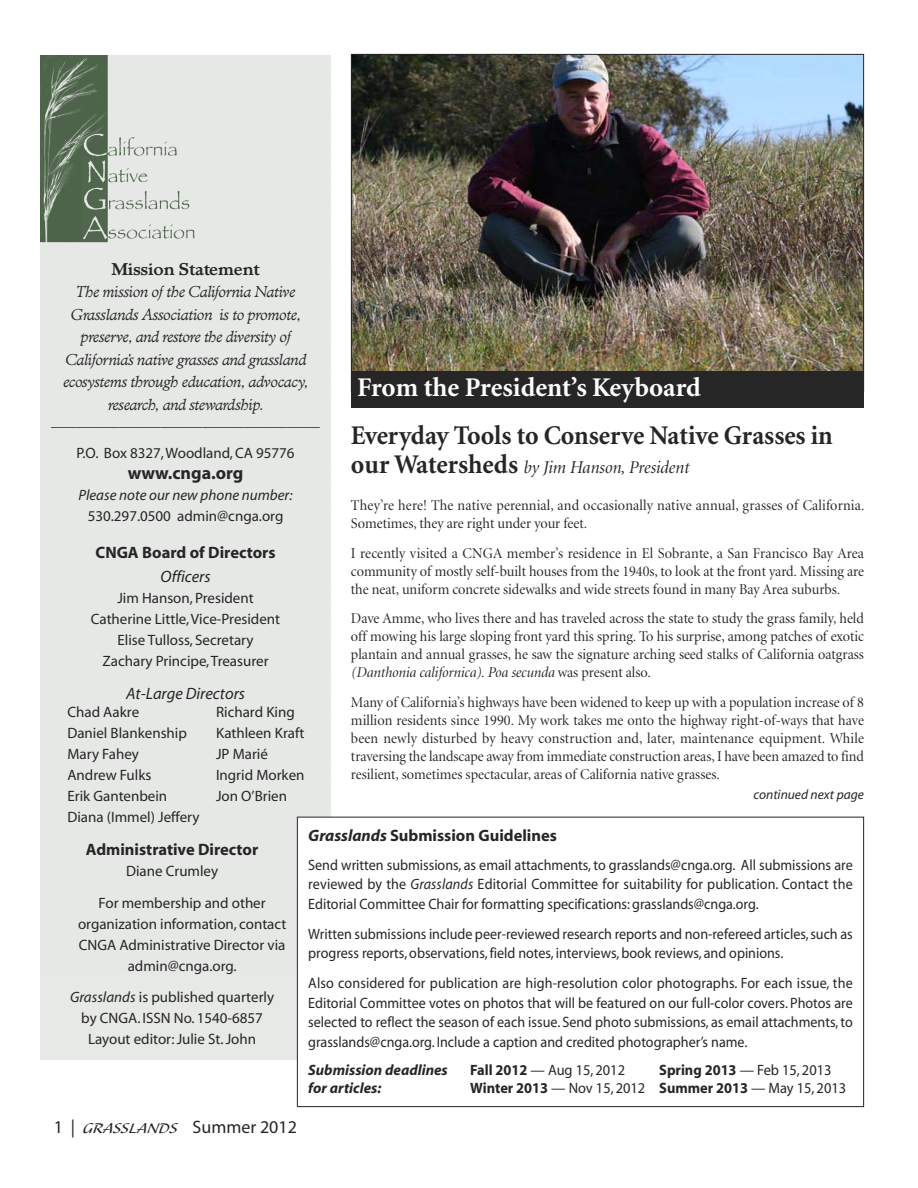
<style>
.page{position:relative;width:918px;height:1188px;background:#fff}
.page>*{position:absolute;margin:0;border:0;box-sizing:border-box;transform-origin:0 0}
.t1{font:700 27px "Minion";color:#272627;scale:.96 1}
.t2{font:700 27px "Minion";color:#fff}
.t3{font:italic 18px "Minion Display";color:#272627;scale:.96 1}
.t4{font:18px "Myriad";color:#272627}
.t5{font:700 18px "TC Administer";color:#272627}
.t6{font:700 18px "Myriad";color:#272627}
.t7{font:italic 16.5px/22.5px "TC Administer";color:#272627;text-align:center}
.t8{font:700 16.5px "Myriad";color:#272627}
.t9{font:italic 16.5px "Myriad";color:#272627}
.t10{font:15px/18px "Minion Display";color:#272627;text-align:justify;scale:.96 1}
.t11{font:15px/19.5px "Myriad";color:#272627;text-align:justify;scale:.94 1}
.t12{font:15px/21px "Myriad";color:#272627;text-align:center}
.t13{font:15px "Myriad";color:#272627;scale:.96 1}
.t14{font:15px "Minion Display";color:#272627;scale:1.12 1}
.t15{font:italic 700 15px "Myriad";color:#272627}
.t16{font:italic 15px "Myriad";color:#272627}
.t17{font:italic 13.5px "Myriad";color:#272627}
.s1{font-style:italic}
.s2{font-family:"Minion";font-weight:700;font-style:normal;font-size:27px}
.s3{font-weight:700}
.s4{font-family:"Alexa Std"}
</style>
<div class="page">
<div style="left:40px;top:55px;width:291px;height:1005px;background:#e5e8e5"></div>
<img style="left:353px;top:56px;width:509px;height:315px">
<div style="left:351px;top:371px;width:513px;height:37px;background:#272627"></div>
<div style="left:297px;top:817px;width:567px;height:290px;background:#fff"></div>
<div style="left:297px;top:817px;width:567px;height:290px;border:1px solid #272627"></div>
<p class="t5" style="left:111px;top:262px;width:150px">Mission Statement</p>
<p class="t7" style="left:63px;top:282px;width:246px">The mission of the California Native Grasslands Association is to promote, preserve, and restore the diversity of California’s native grasses and grassland ecosystems through education, advocacy, research, and stewardship.</p>
<p class="t14" style="left:51px;top:415px;width:241px">________________________________</p>
<p class="t12" style="left:77px;top:443px;width:220px">P.O. Box 8327, Woodland, CA 95776</p>
<p class="t6" style="left:128px;top:466px;width:117px">www.cnga.org</p>
<p class="t16" style="left:78px;top:489px;width:216px">Please note our new phone number:</p>
<p class="t12" style="left:88px;top:506px;width:197px">530.297.0500 admin@cnga.org</p>
<p class="t8" style="left:96px;top:546px;width:182px">CNGA Board of Directors</p>
<p class="t9" style="left:161px;top:570px;width:52px">Officers</p>
<p class="t12" style="left:91px;top:589px;width:191px">Jim Hanson, President<br>Catherine Little, Vice-President<br>Elise Tulloss, Secretary<br>Zachary Principe, Treasurer</p>
<p class="t9" style="left:126px;top:687px;width:120px">At-Large Directors</p>
<p class="t12" style="left:67px;top:703px;width:134px;text-align:left">Chad Aakre<br>Daniel Blankenship<br>Mary Fahey<br>Andrew Fulks<br>Erik Gantenbein<br>Diana (Immel) Jeffery</p>
<p class="t8" style="left:86px;top:843px;width:174px">Administrative Director</p>
<p class="t12" style="left:99px;top:856px;width:169px;line-height:31.5px;text-align:left;text-indent:27px">Diane Crumley<br>For membership and other</p>
<p class="t12" style="left:78px;top:914px;width:210px">organization information, contact<br>CNGA Administrative Director via admin@cnga.org.</p>
<p class="t12" style="left:70px;top:988px;width:206px"><span class="s1">Grasslands</span> is published quarterly by CNGA. ISSN No. 1540-6857<br>Layout editor: Julie St. John</p>
<h1 class="t2" style="left:357px;top:377px;width:346px">From the President’s Keyboard</h1>
<h1 class="t1" style="left:351px;top:425px;width:503px">Everyday Tools to Conserve Native Grasses in</h1>
<p class="t3" style="left:351px;top:460px;width:353px"><span class="s2">our Watersheds</span> by Jim Hanson, President</p>
<p class="t10" style="left:351px;top:498px;width:536px">They’re here! The native perennial, and occasionally native annual, grasses of California.<br>Sometimes, they are right under your feet.</p>
<p class="t10" style="left:351px;top:545px;width:536px">I recently visited a CNGA member’s residence in El Sobrante, a San Francisco Bay Area community of mostly self-built houses from the 1940s, to look at the front yard. Missing are the neat, uniform concrete sidewalks and wide streets found in many Bay Area suburbs.</p>
<p class="t10" style="left:351px;top:611px;width:536px">Dave Amme, who lives there and has traveled across the state to study the grass family, held off mowing his large sloping front yard this spring. To his surprise, among patches of exotic plantain and annual grasses, he saw the signature arching seed stalks of California oatgrass <span class="s1">(Danthonia californica)</span>. <span class="s1">Poa secunda</span> was present also.</p>
<p class="t10" style="left:351px;top:695px;width:536px">Many of California’s highways have been widened to keep up with a population increase of 8 million residents since 1990. My work takes me onto the highway right-of-ways that have been newly disturbed by heavy construction and, later, maintenance equipment. While traversing the landscape away from immediate construction areas, I have been amazed to find resilient, sometimes spectacular, areas of California native grasses.</p>
<p class="t12" style="left:216px;top:702px;width:90px;text-align:left">Richard King<br>Kathleen Kraft<br>JP Marié<br>Ingrid Morken<br>Jon O’Brien</p>
<p class="t17" style="left:754px;top:790px;width:112px">continued next page</p>
<p class="t8" style="left:308px;top:829px;width:250px"><span class="s1">Grasslands</span> Submission Guidelines</p>
<p class="t11" style="left:308px;top:856px;width:581px">Send written submissions, as email attachments, to grasslands@cnga.org. All submissions are reviewed by the <span class="s1">Grasslands</span> Editorial Committee for suitability for publication. Contact the Editorial Committee Chair for formatting specifications: grasslands@cnga.org.</p>
<p class="t11" style="left:308px;top:925px;width:581px">Written submissions include peer-reviewed research reports and non-refereed articles, such as progress reports, observations, field notes, interviews, book reviews, and opinions.</p>
<p class="t11" style="left:308px;top:975px;width:581px">Also considered for publication are high-resolution color photographs. For each issue, the Editorial Committee votes on photos that will be featured on our full-color covers. Photos are selected to reflect the season of each issue. Send photo submissions, as email attachments, to grasslands@cnga.org. Include a caption and credited photographer’s name.</p>
<p class="t15" style="left:308px;top:1065px;width:141px">Submission deadlines</p>
<p class="t13" style="left:470px;top:1065px;width:163px"><span class="s3">Fall 2012</span> — Aug 15, 2012</p>
<p class="t13" style="left:659px;top:1065px;width:181px"><span class="s3">Spring 2013</span> — Feb 15, 2013</p>
<p class="t15" style="left:308px;top:1083px;width:75px">for articles:</p>
<p class="t13" style="left:470px;top:1083px;width:393px"><span class="s3">Winter 2013</span> — Nov 15, 2012 <span class="s3">Summer 2013</span> — May 15, 2013</p>
<p class="t4" style="left:54px;top:1121px;width:244px">1 | <span class="s4">GRASSLANDS</span> Summer 2012</p>
</div>
